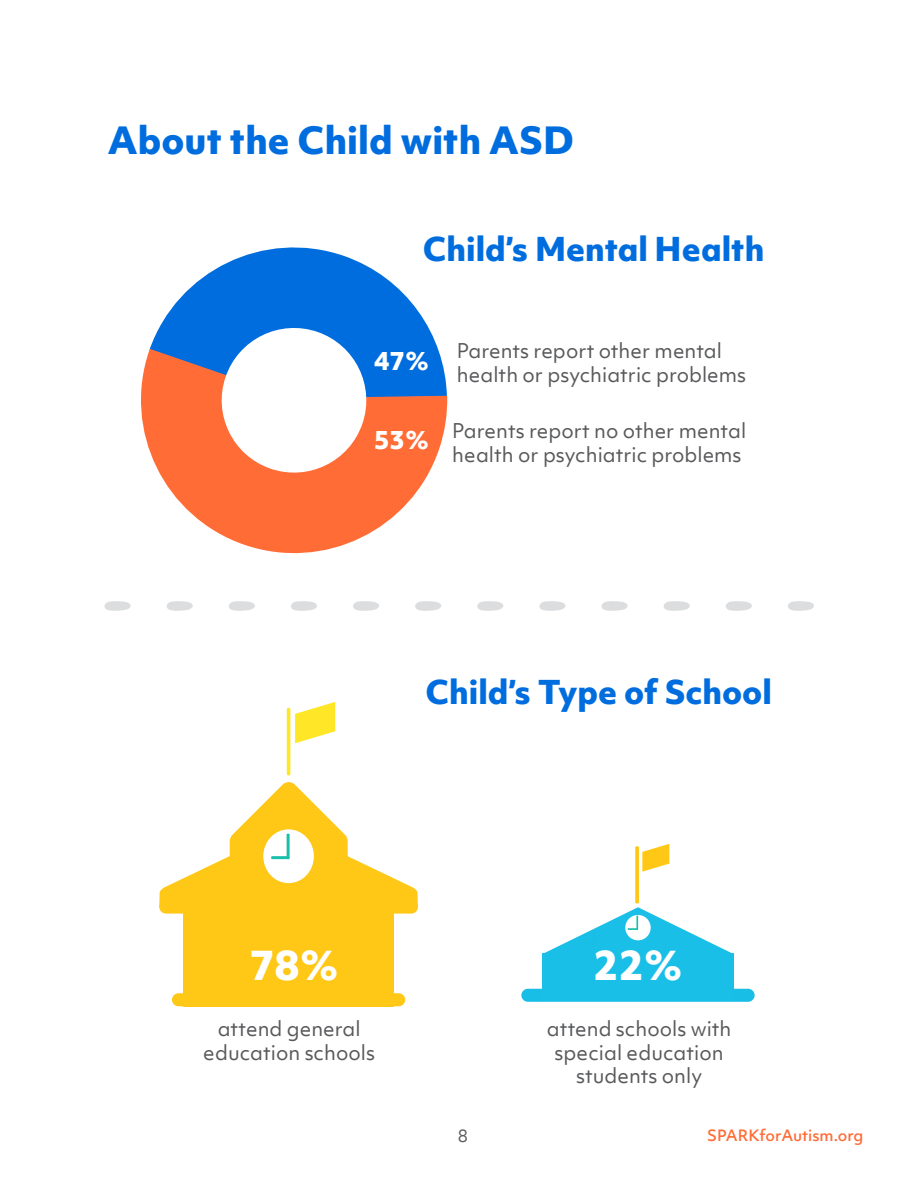
<style>
.page{position:relative;width:918px;height:1188px;background:#fff}
.page>*{position:absolute;margin:0;border:0;box-sizing:border-box;transform-origin:0 0}
.t1{font:800 39px "Objektiv Mk 1";color:#fff}
.t2{font:800 36px "Objektiv Mk 1";color:#006ddf}
.t3{font:800 31.5px "Objektiv Mk 1";color:#006ddf}
.t4{font:800 24px "Objektiv Mk 1";color:#fff}
.t5{font:19.5px/23.4px "Objektiv Mk 1";color:#58595b;text-align:center}
.t6{font:16.5px "Objektiv Mk 1";color:#58595b}
.t7{font:500 15px "Objektiv Mk 1";color:#ff6c36}
</style>
<div class="page">
<svg style="left:150px;top:247px;width:288px;height:102px;fill:#006ddf"></svg>
<svg style="left:141px;top:349px;width:307px;height:205px;fill:#ff6c36"></svg>
<svg style="left:213px;top:319px;width:162px;height:163px"></svg>
<div style="left:172px;top:993px;width:233px;height:13px;background:#ffc716;border-radius:7px"></div>
<hr style="left:287px;top:708px;width:3px;height:68px;background:#ffe627;border-radius:2px">
<div style="left:184px;top:901px;width:210px;height:106px;background:#ffc716"></div>
<div style="left:159px;top:901px;width:259px;height:13px;background:#ffc716;border-radius:7px"></div>
<svg style="left:295px;top:702px;width:40px;height:41px"></svg>
<svg style="left:159px;top:782px;width:259px;height:128px"></svg>
<div style="left:521px;top:989px;width:234px;height:13px;background:#19bee7;border-radius:7px"></div>
<div style="left:542px;top:954px;width:192px;height:47px;background:#1abfe8"></div>
<svg style="left:635px;top:846px;width:4px;height:57px"></svg>
<svg style="left:642px;top:844px;width:27px;height:28px"></svg>
<svg style="left:477px;top:601px;width:27px;height:10px"></svg>
<svg style="left:601px;top:601px;width:27px;height:10px"></svg>
<svg style="left:539px;top:601px;width:27px;height:10px"></svg>
<svg style="left:663px;top:601px;width:27px;height:10px"></svg>
<svg style="left:726px;top:601px;width:26px;height:10px"></svg>
<svg style="left:104px;top:601px;width:27px;height:10px"></svg>
<svg style="left:229px;top:601px;width:26px;height:10px"></svg>
<svg style="left:166px;top:601px;width:27px;height:10px"></svg>
<svg style="left:291px;top:601px;width:26px;height:10px"></svg>
<svg style="left:415px;top:601px;width:26px;height:10px"></svg>
<svg style="left:353px;top:601px;width:26px;height:10px"></svg>
<svg style="left:788px;top:601px;width:26px;height:10px"></svg>
<svg style="left:543px;top:907px;width:190px;height:47px"></svg>
<h2 class="t2" style="left:107px;top:115px;width:468px">About the Child with ASD</h2>
<h3 class="t3" style="left:423px;top:226px;width:343px">Child’s Mental Health</h3>
<p class="t4" style="left:374px;top:344px;width:56px">47%</p>
<p class="t4" style="left:374px;top:423px;width:56px">53%</p>
<p class="t5" style="left:457px;top:339px;width:291px;text-align:left">Parents report other mental health or psychiatric problems</p>
<p class="t5" style="left:452px;top:419px;width:295px;text-align:left">Parents report no other mental health or psychiatric problems</p>
<h3 class="t3" style="left:425px;top:670px;width:348px">Child’s Type of School</h3>
<h1 class="t1" style="left:249px;top:938px;width:91px">78%</h1>
<p class="t5" style="left:203px;top:1017px;width:173px">attend general education schools</p>
<p class="t6" style="left:458px;top:1124px;width:12px">8</p>
<h1 class="t1" style="left:594px;top:938px;width:91px">22%</h1>
<p class="t5" style="left:547px;top:1017px;width:186px">attend schools with special education students only</p>
<p class="t7" style="left:707px;top:1125px;width:158px">SPARKforAutism.org</p>
</div>
